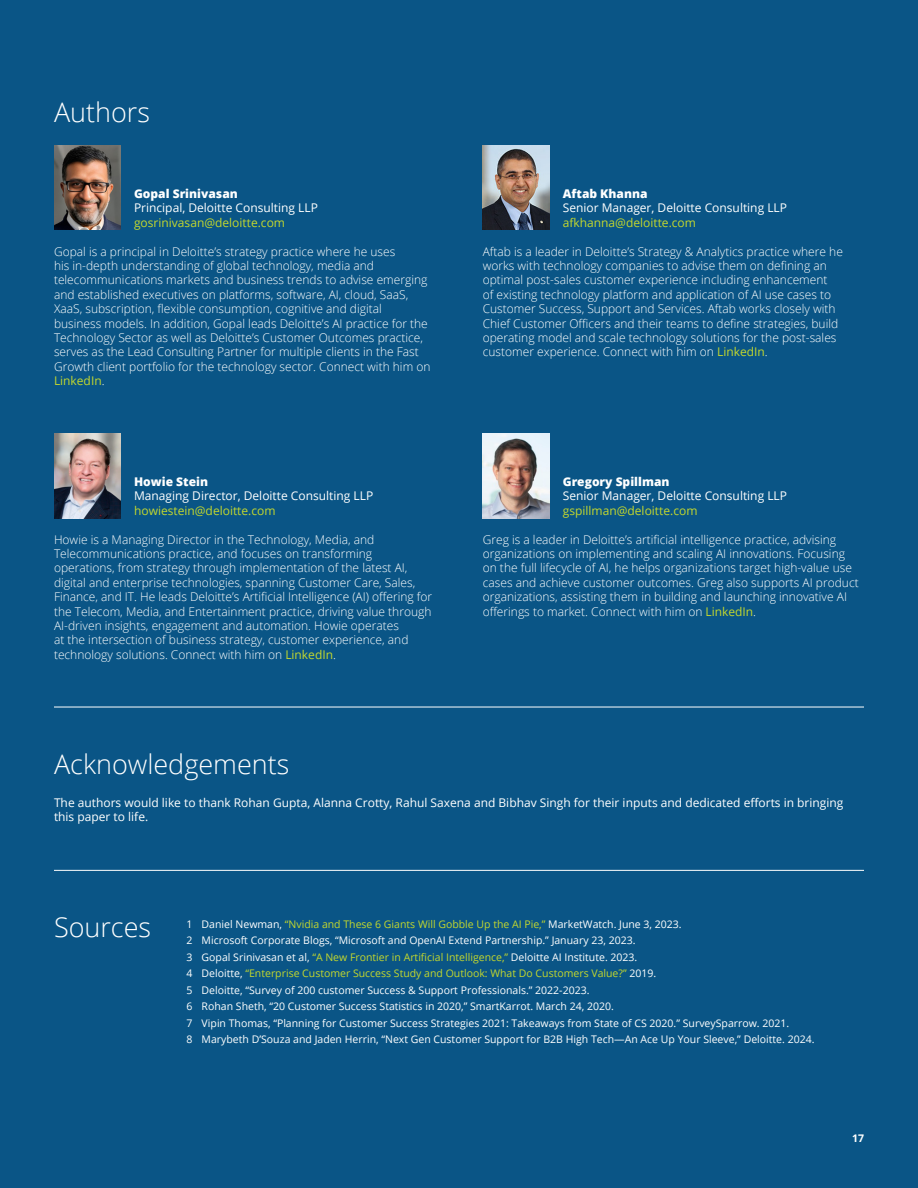
<style>
.page{position:relative;width:918px;height:1188px;background:#0a5586}
.page>*{position:absolute;margin:0;border:0;box-sizing:border-box;transform-origin:0 0}
.t1{font:300 27px "Open Sans";color:#fff}
.t2{font:300 12px/14.4px "Open Sans";color:#fff}
.t3{font:12px/14.4px "Open Sans";color:#fff}
.t4{font:12px "Open Sans";color:#c4d82d}
.t5{font:800 12px "Open Sans";color:#fff}
.t6{font:10.5px "Open Sans";color:#fff}
.t7{font:10.5px "Open Sans";color:#c4d82d}
.Brochure_title___Right_pg__folio_7_9_5pt{font:700 10.5px "Open Sans";color:#fff}
.s1{font-weight:400;color:#c4d82d}
.s2{color:#fff}
.s3{color:#c4d82d}
</style>
<div class="page">
<hr style="left:54px;top:870px;width:810px;height:1px;background:#fff">
<hr style="left:54px;top:707px;width:810px;height:1px;background:#fff">
<img style="left:54px;top:145px;width:67px;height:85px">
<img style="left:483px;top:145px;width:66px;height:85px">
<img style="left:54px;top:434px;width:67px;height:84px">
<img style="left:483px;top:434px;width:66px;height:84px">
<p class="t1" style="left:54px;top:94px;width:98px">Authors</p>
<p class="t5" style="left:134px;top:185px;width:105px">Gopal Srinivasan</p>
<p class="t3" style="left:134px;top:201px;width:185px">Principal, Deloitte Consulting LLP</p>
<p class="t4" style="left:134px;top:214px;width:153px">gosrinivasan@deloitte.com</p>
<p class="t2" style="left:54px;top:244px;width:378px">Gopal is a principal in Deloitte’s strategy practice where he uses<br>his in-depth understanding of global technology, media and telecommunications markets and business trends to advise emerging and established executives on platforms, software, AI, cloud, SaaS, XaaS, subscription, flexible consumption, cognitive and digital business models. In addition, Gopal leads Deloitte’s AI practice for the Technology Sector as well as Deloitte’s Customer Outcomes practice, serves as the Lead Consulting Partner for multiple clients in the Fast Growth client portfolio for the technology sector. Connect with him on <span class="s1">LinkedIn</span>.</p>
<p class="t5" style="left:134px;top:473px;width:75px">Howie Stein</p>
<p class="t3" style="left:134px;top:489px;width:241px">Managing Director, Deloitte Consulting LLP</p>
<p class="t4" style="left:134px;top:502px;width:143px">howiestein@deloitte.com</p>
<p class="t2" style="left:54px;top:532px;width:380px">Howie is a Managing Director in the Technology, Media, and Telecommunications practice, and focuses on transforming operations, from strategy through implementation of the latest AI, digital and enterprise technologies, spanning Customer Care, Sales, Finance, and IT. He leads Deloitte’s Artificial Intelligence (AI) offering for the Telecom, Media, and Entertainment practice, driving value through AI-driven insights, engagement and automation. Howie operates<br>at the intersection of business strategy, customer experience, and technology solutions. Connect with him on <span class="s1">LinkedIn</span>.</p>
<p class="t5" style="left:563px;top:185px;width:86px">Aftab Khanna</p>
<p class="t3" style="left:563px;top:201px;width:226px">Senior Manager, Deloitte Consulting LLP</p>
<p class="t4" style="left:563px;top:214px;width:135px">afkhanna@deloitte.com</p>
<p class="t2" style="left:483px;top:244px;width:362px">Aftab is a leader in Deloitte’s Strategy &amp; Analytics practice where he works with technology companies to advise them on defining an optimal post-sales customer experience including enhancement<br>of existing technology platform and application of AI use cases to Customer Success, Support and Services. Aftab works closely with Chief Customer Officers and their teams to define strategies, build operating model and scale technology solutions for the post-sales customer experience. Connect with him on <span class="s1">LinkedIn</span>.</p>
<p class="t5" style="left:563px;top:473px;width:108px">Gregory Spillman</p>
<p class="t3" style="left:563px;top:489px;width:226px">Senior Manager, Deloitte Consulting LLP</p>
<p class="t4" style="left:563px;top:502px;width:136px">gspillman@deloitte.com</p>
<p class="t2" style="left:483px;top:532px;width:377px">Greg is a leader in Deloitte’s artificial intelligence practice, advising organizations on implementing and scaling AI innovations. Focusing on the full lifecycle of AI, he helps organizations target high-value use cases and achieve customer outcomes. Greg also supports AI product organizations, assisting them in building and launching innovative AI offerings to market. Connect with him on <span class="s1">LinkedIn</span>.</p>
<p class="t1" style="left:54px;top:746px;width:237px">Acknowledgements</p>
<p class="t3" style="left:54px;top:795px;width:791px">The authors would like to thank Rohan Gupta, Alanna Crotty, Rahul Saxena and Bibhav Singh for their inputs and dedicated efforts in bringing this paper to life.</p>
<h1 class="t1" style="left:54px;top:909px;width:99px">Sources</h1>
<p class="t6" style="left:186px;top:917px;width:8px">1</p>
<p class="t6" style="left:186px;top:933px;width:8px">2</p>
<p class="t6" style="left:186px;top:950px;width:8px">3</p>
<p class="t6" style="left:186px;top:966px;width:8px">4</p>
<p class="t6" style="left:186px;top:983px;width:8px">5</p>
<p class="t6" style="left:186px;top:999px;width:8px">6</p>
<p class="t6" style="left:186px;top:1016px;width:8px">7</p>
<p class="t6" style="left:186px;top:1032px;width:8px">8</p>
<p class="t7" style="left:202px;top:917px;width:481px"><span class="s2">Daniel Newman,</span> “Nvidia and These 6 Giants Will Gobble Up the AI Pie,” <span class="s2">MarketWatch. June 3, 2023.</span></p>
<p class="t6" style="left:202px;top:933px;width:435px">Microsoft Corporate Blogs, “Microsoft and OpenAI Extend Partnership.” January 23, 2023.</p>
<p class="t6" style="left:202px;top:950px;width:437px">Gopal Srinivasan et al, <span class="s3">“A New Frontier in Artificial Intelligence,”</span> Deloitte AI Institute. 2023.</p>
<p class="t7" style="left:202px;top:966px;width:456px"><span class="s2">Deloitte,</span> “Enterprise Customer Success Study and Outlook: What Do Customers Value?” <span class="s2">2019.</span></p>
<p class="t6" style="left:202px;top:983px;width:389px">Deloitte, “Survey of 200 customer Success &amp; Support Professionals.” 2022-2023.</p>
<p class="t6" style="left:202px;top:999px;width:414px">Rohan Sheth, “20 Customer Success Statistics in 2020,” SmartKarrot. March 24, 2020.</p>
<p class="t6" style="left:202px;top:1016px;width:589px">Vipin Thomas, “Planning for Customer Success Strategies 2021: Takeaways from State of CS 2020.” SurveySparrow. 2021.</p>
<p class="t6" style="left:202px;top:1032px;width:614px">Marybeth D’Souza and Jaden Herrin, “Next Gen Customer Support for B2B High Tech—An Ace Up Your Sleeve,” Deloitte. 2024.</p>
<p class="Brochure_title___Right_pg__folio_7_9_5pt" style="left:852px;top:1131px;width:13px">17</p>
</div>
